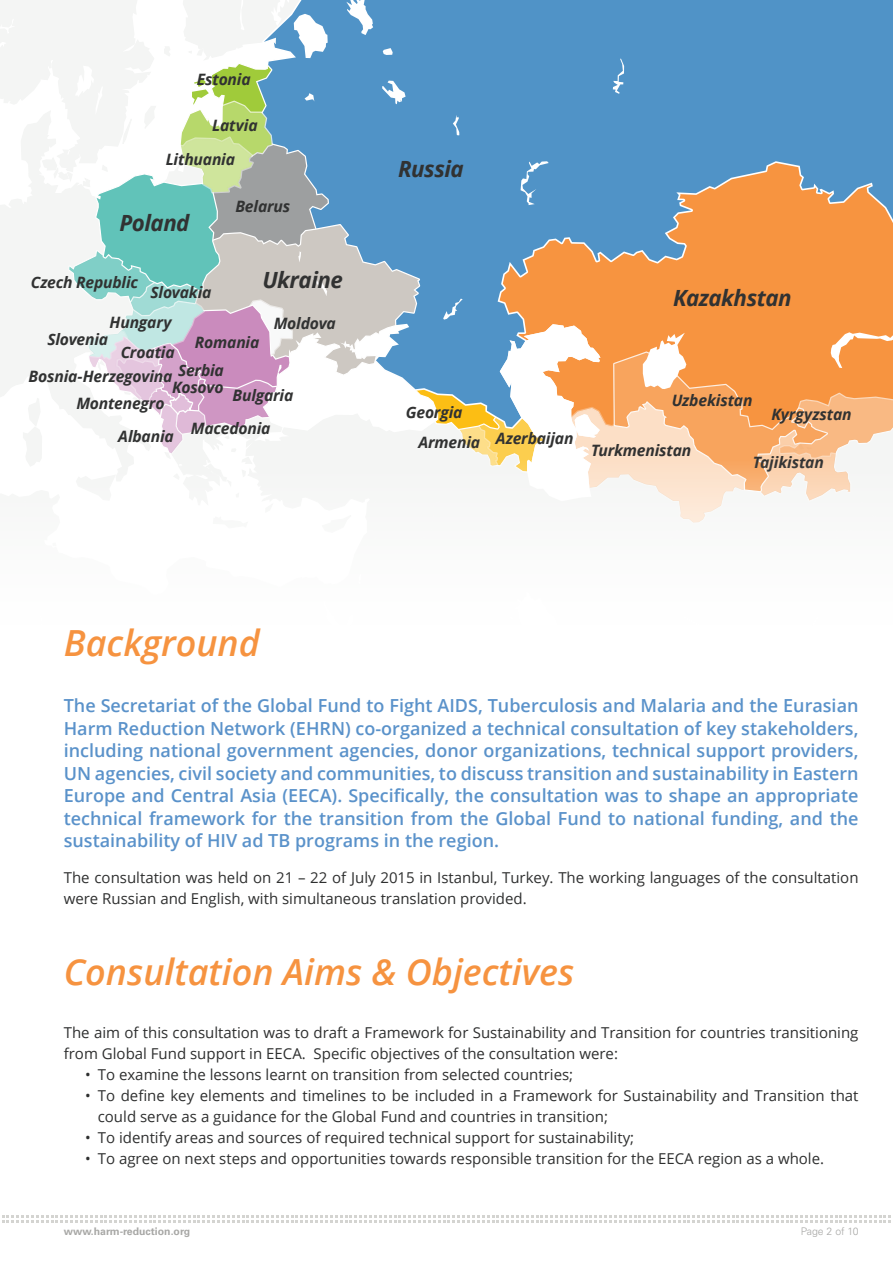
<style>
.page{position:relative;width:893px;height:1263px;background:#fff}
.page>*{position:absolute;margin:0;border:0;box-sizing:border-box;transform-origin:0 0}
.t1{font:italic 600 36px "Open Sans";color:#f69340}
.t2{font:italic 700 22.35px "Open Sans";letter-spacing:-.02em;color:#313232}
.t3{font:600 18px/22.5px "Open Sans";color:#5a92ca;text-align:justify}
.t4{font:italic 700 15.75px/32.1px "Open Sans";letter-spacing:-.015em;color:#313232}
.t5{font:15px/21px "Open Sans";color:#2e2f2f}
.t6{font:700 10.5px "Univers LT Std";color:#a8a8a6}
.t7{font:300 10.5px "Univers LT Std";color:#a8a8a6}
</style>
<div class="page">
<svg style="left:0;top:0;width:893px;height:523px"></svg>
<svg style="left:2px;top:1215px;width:889px;height:7px"></svg>
<p class="t4" style="left:197px;top:63px;width:55px">Estonia</p>
<p class="t4" style="left:212px;top:109px;width:47px">Latvia</p>
<p class="t4" style="left:166px;top:143px;width:71px">Lithuania</p>
<h2 class="t2" style="left:120px;top:207px;width:72px">Poland</h2>
<p class="t4" style="left:235px;top:190px;width:57px">Belarus</p>
<h2 class="t2" style="left:262px;top:264px;width:82px">Ukraine</h2>
<p class="t4" style="left:274px;top:307px;width:64px">Moldova</p>
<p class="t4" style="left:31px;top:266px;width:109px">Czech Republic</p>
<p class="t4" style="left:150px;top:276px;width:63px">Slovakia</p>
<p class="t4" style="left:110px;top:305px;width:63px">Hungary</p>
<p class="t4" style="left:47px;top:323px;width:62px">Slovenia</p>
<p class="t4" style="left:195px;top:326px;width:66px">Romania</p>
<p class="t4" style="left:121px;top:336px;width:55px">Croatia</p>
<p class="t4" style="left:178px;top:354px;width:47px">Serbia</p>
<p class="t4" style="left:172px;top:370px;width:53px;line-height:11.4px;text-indent:-144px">Bosnia-Herzegovina<br>Kosovo</p>
<p class="t4" style="left:191px;top:412px;width:81px">Macedonia</p>
<p class="t4" style="left:232px;top:379px;width:62px">Bulgaria</p>
<p class="t4" style="left:118px;top:387px;width:57px;text-indent:-42px">Montenegro<br>Albania</p>
<h2 class="t2" style="left:398px;top:153px;width:67px">Russia</h2>
<h2 class="t2" style="left:673px;top:282px;width:120px">Kazakhstan</h2>
<p class="t4" style="left:406px;top:395px;width:58px">Georgia</p>
<p class="t4" style="left:418px;top:422px;width:157px">Armenia Azerbaijan</p>
<p class="t4" style="left:672px;top:384px;width:82px">Uzbekistan</p>
<p class="t4" style="left:591px;top:433px;width:102px">Turkmenistan</p>
<p class="t4" style="left:771px;top:398px;width:82px">Kyrgyzstan</p>
<p class="t4" style="left:753px;top:446px;width:73px">Tajikistan</p>
<h1 class="t1" style="left:64px;top:618px;width:198px">Background</h1>
<p class="t3" style="left:64px;top:694px;width:796px">The Secretariat of the Global Fund to Fight AIDS, Tuberculosis and Malaria and the Eurasian Harm Reduction Network (EHRN) co-organized a technical consultation of key stakeholders, including national government agencies, donor organizations, technical support providers, UN agencies, civil society and communities, to discuss transition and sustainability in Eastern Europe and Central Asia (EECA). Specifically, the consultation was to shape an appropriate technical framework for the transition from the Global Fund to national funding, and the sustainability of HIV ad TB programs in the region.</p>
<p class="t5" style="left:64px;top:867px;width:796px">The consultation was held on 21 – 22 of July 2015 in Istanbul, Turkey. The working languages of the consultation were Russian and English, with simultaneous translation provided.</p>
<h1 class="t1" style="left:64px;top:947px;width:512px">Consultation Aims &amp; Objectives</h1>
<p class="t5" style="left:64px;top:1022px;width:796px">The aim of this consultation was to draft a Framework for Sustainability and Transition for countries transitioning from Global Fund support in EECA. Specific objectives of the consultation were:</p>
<p class="t5" style="left:85px;top:1064px;width:490px">• To examine the lessons learnt on transition from selected countries;</p>
<p class="t5" style="left:98px;top:1085px;width:762px;text-indent:-13px">• To define key elements and timelines to be included in a Framework for Sustainability and Transition that could serve as a guidance for the Global Fund and countries in transition;</p>
<p class="t5" style="left:85px;top:1127px;width:551px">• To identify areas and sources of required technical support for sustainability;</p>
<p class="t5" style="left:85px;top:1148px;width:741px">• To agree on next steps and opportunities towards responsible transition for the EECA region as a whole.</p>
<p class="t6" style="left:64px;top:1225px;width:128px">www.harm-reduction.org</p>
<p class="t7" style="left:801px;top:1224px;width:59px">Page 2 of 10</p>
</div>
